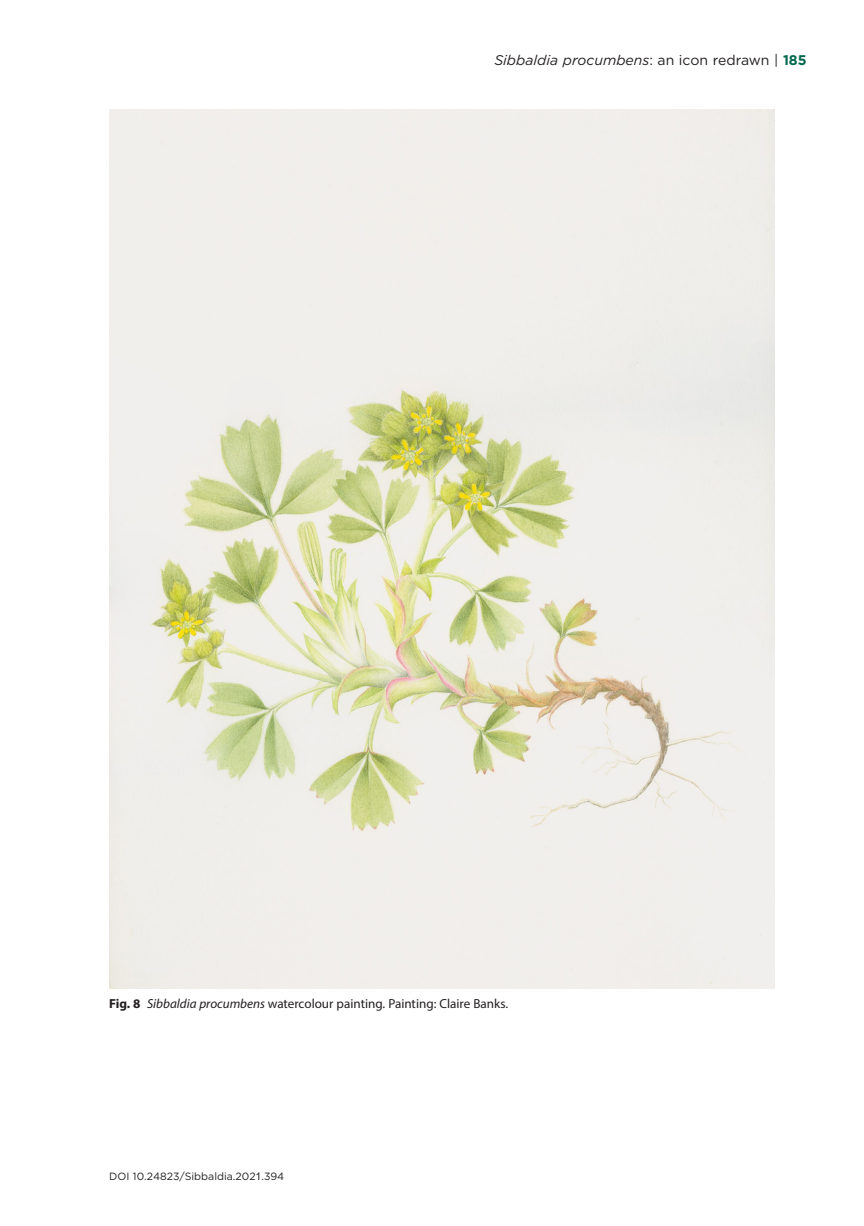
<style>
.page{position:relative;width:864px;height:1226px;background:#fff}
.page>*{position:absolute;margin:0;border:0;box-sizing:border-box;transform-origin:0 0}
.t1{font:italic 14px "Gotham";color:#231f20}
.captions{font:13.12px "Myriad Pro";color:#231f20}
.t2{font:10.5px "Gotham";color:#231f20}
.s1{font-style:normal}
.s2{font-weight:700;font-style:normal;color:#01674d}
.s3{font-weight:700}
.s4{font-style:italic}
.s5{font-family:"Arial"}
</style>
<div class="page">
<img style="left:109px;top:109px;width:665px;height:879px">
<p class="t1" style="left:494px;top:51px;width:313px">Sibbaldia procumbens<span class="s1">: an icon redrawn |</span> <span class="s2">185</span></p>
<p class="captions" style="left:109px;top:995px;width:400px"><span class="s3">Fig. 8</span> <span class="s4">Sibbaldia procumbens</span> watercolour painting. Painting: Claire Banks.</p>
<p class="t2" style="left:109px;top:1169px;width:176px">DOI 10.24823/Sibbaldia.202<span class="s5">1</span>.394</p>
</div>
